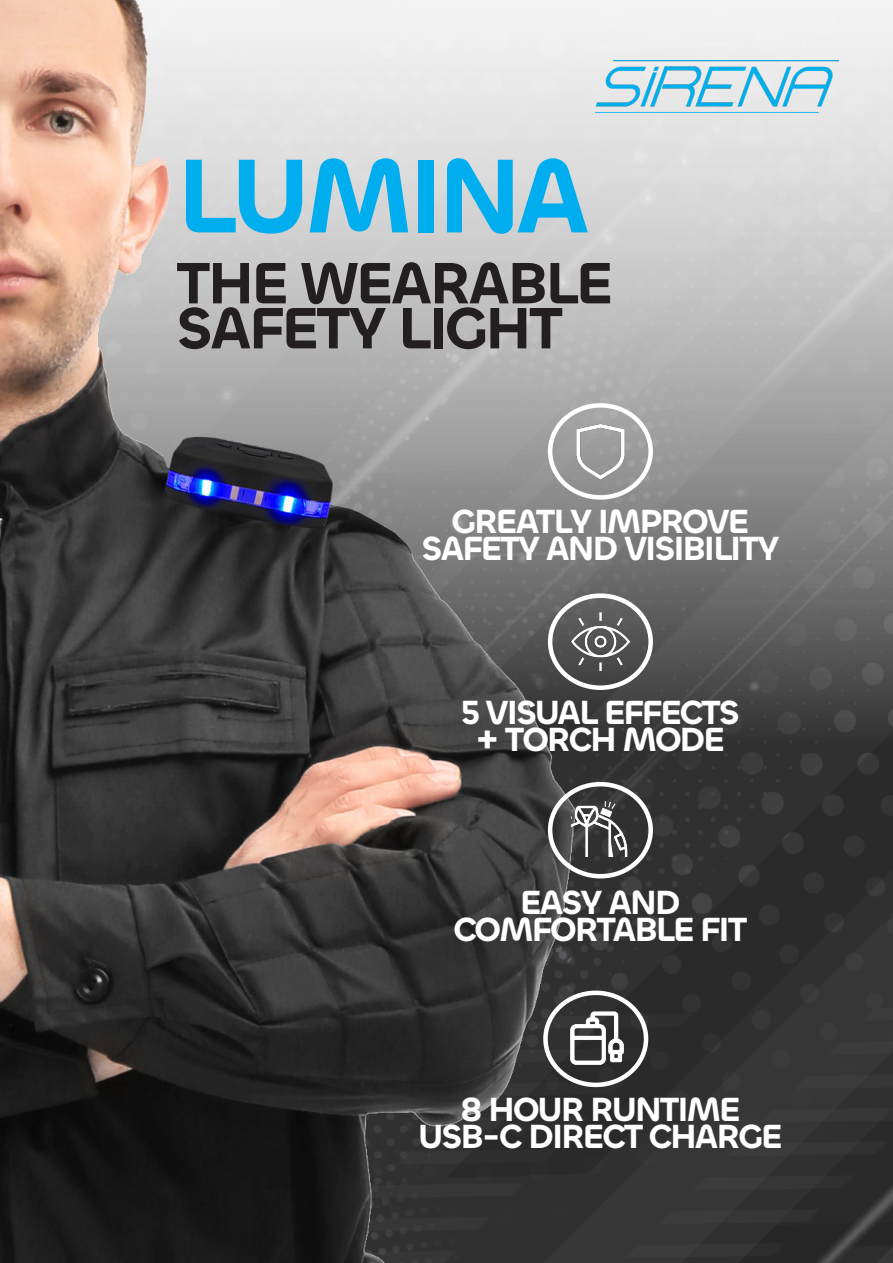
<style>
.page{position:relative;width:893px;height:1263px;background:#fff}
.page>*{position:absolute;margin:0;border:0;box-sizing:border-box;transform-origin:0 0}
.t1{font:700 108px "Chillax Variable";letter-spacing:-.05em;color:#00aeef}
.t2{font:700 60px "Chillax Variable";letter-spacing:-.05em;color:#231f20}
.t3{font:600 34.5px "Chillax";letter-spacing:-.06em;color:#fff}
</style>
<div class="page">
<img style="left:0;top:0;width:893px;height:1263px">
<img style="left:596px;top:60px;width:243px;height:52px">
<div style="left:548px;top:403px;width:105px;height:97px;border:4px solid #fff;border-radius:50%"></div>
<div style="left:548px;top:593px;width:105px;height:97px;border:4px solid #fff;border-radius:50%"></div>
<div style="left:548px;top:782px;width:105px;height:96px;border:4px solid #fff;border-radius:50%"></div>
<div style="left:543px;top:990px;width:105px;height:97px;border:4px solid #fff;border-radius:50%"></div>
<img style="left:568px;top:1009px;width:57px;height:57px">
<img style="left:572px;top:800px;width:57px;height:56px">
<img style="left:572px;top:613px;width:57px;height:57px">
<img style="left:572px;top:423px;width:57px;height:57px">
<p class="t1" style="left:176px;top:127px;width:416px">LUMINA</p>
<p class="t2" style="left:176px;top:245px;width:438px">THE WEARABLE</p>
<p class="t2" style="left:176px;top:290px;width:388px">SAFETY LIGHT</p>
<p class="t3" style="left:451px;top:500px;width:299px">GREATLY IMPROVE</p>
<p class="t3" style="left:421px;top:527px;width:359px">SAFETY AND VISIBILITY</p>
<p class="t3" style="left:461px;top:690px;width:280px">5 VISUAL EFFECTS</p>
<p class="t3" style="left:476px;top:717px;width:250px">+ TORCH MODE</p>
<p class="t3" style="left:520px;top:881px;width:162px">EASY AND</p>
<p class="t3" style="left:453px;top:908px;width:296px">COMFORTABLE FIT</p>
<p class="t3" style="left:460px;top:1087px;width:282px">8 HOUR RUNTIME</p>
<p class="t3" style="left:418px;top:1114px;width:366px">USB-C DIRECT CHARGE</p>
</div>
